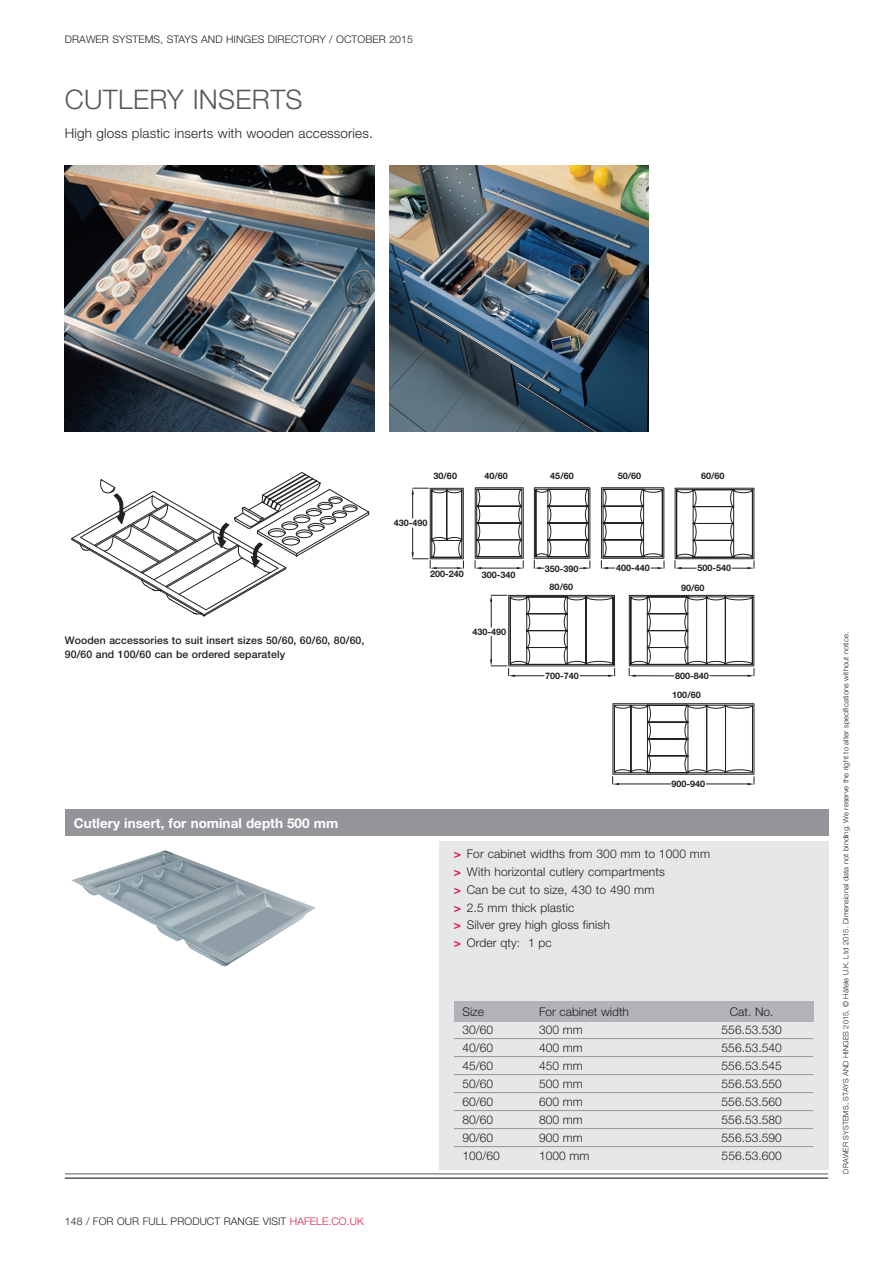
<style>
.page{position:relative;width:893px;height:1263px;background:#fff}
.page>*{position:absolute;margin:0;border:0;box-sizing:border-box;transform-origin:0 0}
.t1{font:300 27px "Helvetica Neue";letter-spacing:.01em;color:#57585a}
.t2{font:300 13.5px "Helvetica Neue";letter-spacing:.01em;color:#231f20}
.t3{font:700 13.5px "Helvetica Neue";color:#fff}
.t4{font:300 12px/17.7px "Helvetica Neue";letter-spacing:.005em;color:#231f20}
.t5{font:300 10.5px "Helvetica Neue";letter-spacing:.01em;color:#231f20}
.t6{font:500 10.5px/13.5px "Helvetica Neue";letter-spacing:.01em;color:#231f20}
.t7{font:700 9px "Helvetica Neue";color:#231f20}
.t8{font:300 7.5px "Helvetica Neue";letter-spacing:.01em;color:#231f20}
.s1{color:#d91e47}
.s2{font-weight:700;color:#d91e47}
</style>
<div class="page">
<hr style="left:65px;top:1174px;width:763px;height:1px;background:#57585a">
<hr style="left:65px;top:1177px;width:763px;height:2px;background:#57585a">
<img style="left:389px;top:166px;width:259px;height:265px">
<img style="left:65px;top:166px;width:309px;height:265px">
<div style="left:439px;top:841px;width:389px;height:328px;background:#e6e7e9"></div>
<img style="left:71px;top:850px;width:245px;height:116px">
<div style="left:65px;top:809px;width:763px;height:27px;background:#939598"></div>
<svg style="left:71px;top:472px;width:299px;height:144px"></svg>
<div style="left:601px;top:487px;width:63px;height:72px;border:1px solid #231f20"></div>
<svg style="left:412px;top:488px;width:179px;height:81px"></svg>
<svg style="left:601px;top:489px;width:64px;height:80px"></svg>
<svg style="left:675px;top:489px;width:80px;height:80px"></svg>
<svg style="left:629px;top:596px;width:126px;height:81px"></svg>
<hr style="left:634px;top:675px;width:40px;height:1px;background:#231f20">
<hr style="left:710px;top:675px;width:39px;height:1px;background:#231f20">
<div style="left:612px;top:703px;width:142px;height:72px;border:1px solid #231f20"></div>
<svg style="left:612px;top:705px;width:143px;height:80px"></svg>
<hr style="left:617px;top:784px;width:54px;height:1px;background:#231f20">
<hr style="left:706px;top:784px;width:44px;height:1px;background:#231f20">
<svg style="left:490px;top:595px;width:125px;height:82px"></svg>
<div style="left:454px;top:1001px;width:359px;height:20px;background:#b2b3b7"></div>
<hr style="left:454px;top:1038px;width:359px;height:1px;background:#939598">
<hr style="left:454px;top:1056px;width:359px;height:1px;background:#939598">
<hr style="left:454px;top:1074px;width:359px;height:1px;background:#939598">
<hr style="left:454px;top:1092px;width:359px;height:1px;background:#939598">
<hr style="left:454px;top:1110px;width:359px;height:1px;background:#939598">
<hr style="left:454px;top:1128px;width:359px;height:1px;background:#939598">
<hr style="left:454px;top:1146px;width:359px;height:1px;background:#939598">
<p class="t5" style="left:65px;top:36px;width:350px">DRAWER SYSTEMS, STAYS AND HINGES DIRECTORY / OCTOBER 2015</p>
<p class="t1" style="left:65px;top:89px;width:239px">CUTLERY INSERTS</p>
<p class="t2" style="left:65px;top:129px;width:309px">High gloss plastic inserts with wooden accessories.</p>
<p class="t6" style="left:65px;top:635px;width:301px">Wooden accessories to suit insert sizes 50/60, 60/60, 80/60,<br>90/60 and 100/60 can be ordered separately</p>
<p class="t7" style="left:434px;top:473px;width:25px">30/60</p>
<p class="t7" style="left:484px;top:473px;width:25px">40/60</p>
<p class="t7" style="left:550px;top:473px;width:25px">45/60</p>
<p class="t7" style="left:618px;top:473px;width:25px">50/60</p>
<p class="t7" style="left:701px;top:473px;width:25px">60/60</p>
<p class="t7" style="left:394px;top:520px;width:35px">430-490</p>
<p class="t7" style="left:430px;top:571px;width:35px">200-240</p>
<p class="t7" style="left:482px;top:572px;width:35px">300-340</p>
<p class="t7" style="left:473px;top:628px;width:35px">430-490</p>
<p class="t7" style="left:545px;top:565px;width:35px">350-390</p>
<p class="t7" style="left:616px;top:565px;width:35px">400-440</p>
<p class="t7" style="left:697px;top:565px;width:35px">500-540</p>
<p class="t7" style="left:550px;top:584px;width:25px">80/60</p>
<p class="t7" style="left:681px;top:584px;width:25px">90/60</p>
<p class="t7" style="left:545px;top:673px;width:35px">700-740</p>
<p class="t7" style="left:675px;top:672px;width:35px">800-840</p>
<p class="t7" style="left:672px;top:691px;width:30px">100/60</p>
<p class="t3" style="left:74px;top:818px;width:266px">Cutlery insert, for nominal depth 500 mm</p>
<p class="t5" style="left:65px;top:1218px;width:301px">148 / FOR OUR FULL PRODUCT RANGE VISIT <span class="s1">HAFELE.CO.UK</span></p>
<p class="t7" style="left:671px;top:780px;width:35px">900-940</p>
<p class="t4" style="left:454px;top:846px;width:258px"><span class="s2">&gt;</span> For cabinet widths from 300 mm to 1000 mm <span class="s2">&gt;</span> With horizontal cutlery compartments<br><span class="s2">&gt;</span> Can be cut to size, 430 to 490 mm<br><span class="s2">&gt;</span> 2.5 mm thick plastic<br><span class="s2">&gt;</span> Silver grey high gloss finish<br><span class="s2">&gt;</span> Order qty: 1 pc</p>
<p class="t4" style="left:462px;top:1004px;width:23px">Size</p>
<p class="t4" style="left:539px;top:1004px;width:91px">For cabinet width</p>
<p class="t4" style="left:730px;top:1004px;width:45px">Cat. No.</p>
<p class="t4" style="left:462px;top:1022px;width:32px">30/60</p>
<p class="t4" style="left:539px;top:1022px;width:45px">300 mm</p>
<p class="t4" style="left:722px;top:1022px;width:62px">556.53.530</p>
<p class="t4" style="left:462px;top:1040px;width:32px">40/60</p>
<p class="t4" style="left:539px;top:1040px;width:45px">400 mm</p>
<p class="t4" style="left:722px;top:1040px;width:62px">556.53.540</p>
<p class="t4" style="left:462px;top:1058px;width:32px">45/60</p>
<p class="t4" style="left:539px;top:1058px;width:45px">450 mm</p>
<p class="t4" style="left:722px;top:1058px;width:62px">556.53.545</p>
<p class="t4" style="left:462px;top:1076px;width:32px">50/60</p>
<p class="t4" style="left:539px;top:1076px;width:45px">500 mm</p>
<p class="t4" style="left:722px;top:1076px;width:62px">556.53.550</p>
<p class="t4" style="left:462px;top:1094px;width:32px">60/60</p>
<p class="t4" style="left:539px;top:1094px;width:45px">600 mm</p>
<p class="t4" style="left:722px;top:1094px;width:62px">556.53.560</p>
<p class="t4" style="left:462px;top:1112px;width:32px">80/60</p>
<p class="t4" style="left:539px;top:1112px;width:45px">800 mm</p>
<p class="t4" style="left:722px;top:1112px;width:62px">556.53.580</p>
<p class="t4" style="left:462px;top:1130px;width:32px">90/60</p>
<p class="t4" style="left:539px;top:1130px;width:45px">900 mm</p>
<p class="t4" style="left:722px;top:1130px;width:62px">556.53.590</p>
<p class="t4" style="left:462px;top:1148px;width:39px">100/60</p>
<p class="t4" style="left:539px;top:1148px;width:52px">1000 mm</p>
<p class="t4" style="left:722px;top:1148px;width:62px">556.53.600</p>
<p class="t8" style="left:843px;top:1174px;width:543px;rotate:-90deg">DRAWER SYSTEMS, STAYS AND HINGES 2015, © Häfele U.K. Ltd 2015. Dimensional data not binding. We reserve the right to alter specifications without notice.</p>
</div>
